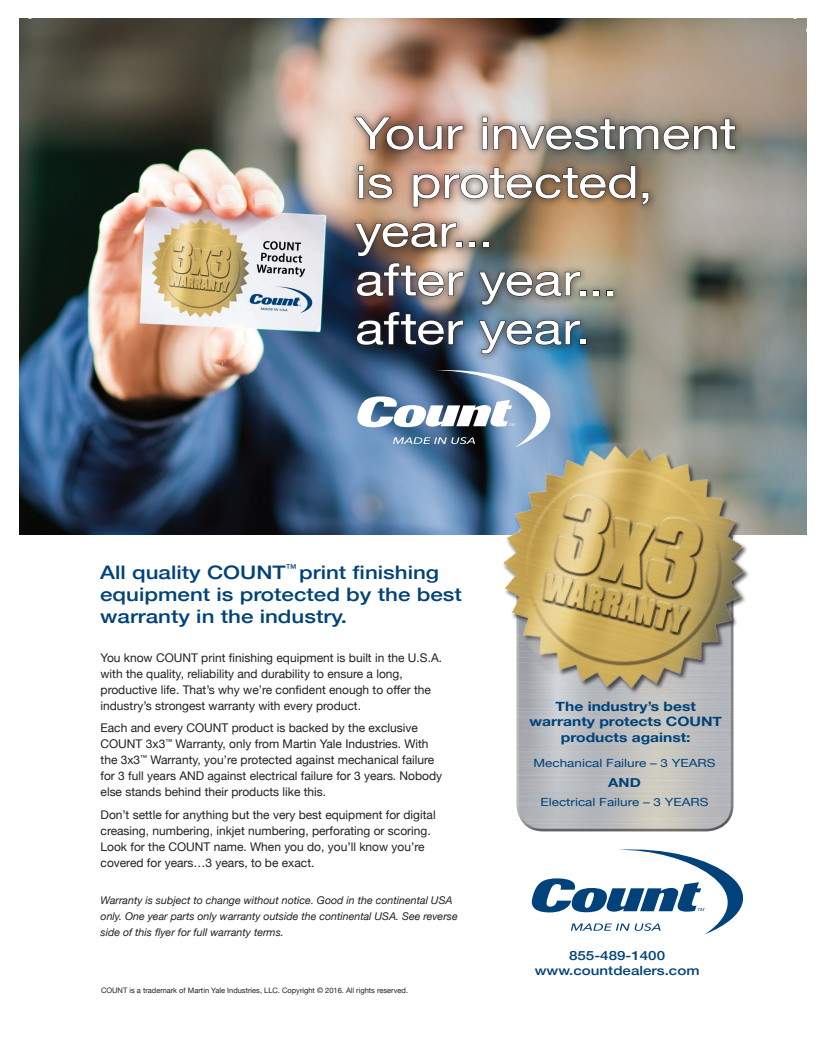
<style>
.page{position:relative;width:825px;height:1050px;background:#fff}
.page>*{position:absolute;margin:0;border:0;box-sizing:border-box;transform-origin:0 0}
.t1{font:44.75px/48.8px "Helvetica Neue";letter-spacing:-.005em;color:#fff;scale:1.2 1}
.t2{font:500 18.62px/22.4px "Helvetica Neue";color:#004279;scale:1.2 1}
.t3{font:700 13px/15.6px "Helvetica Neue";color:#004279;text-align:center;scale:1.2 1}
.t4{font:500 12.62px/15.1px "Helvetica Neue";color:#004279;text-align:center;scale:1.2 1}
.t5{font:700 12.5px "Helvetica Neue";color:#004279;scale:1.2 1}
.t6{font:12px/16px "Helvetica Neue";color:#231f20}
.t7{font:11.25px "Helvetica Neue";color:#004279;scale:1.2 1}
.t8{font:italic 10.62px/16px "Helvetica Neue";color:#231f20}
.t9{font:7.5px "Helvetica Neue";color:#231f20}
</style>
<div class="page">
<img style="left:19px;top:19px;width:496px;height:516px">
<svg style="left:515px;top:19px;width:291px;height:516px;background:#959084"></svg>
<div style="left:347px;top:109px;width:397px;height:253px;background:#231f20;opacity:.4"></div>
<svg style="left:355px;top:117px;width:87px;height:33px;background:#88685a"></svg>
<svg style="left:448px;top:125px;width:15px;height:24px"></svg>
<svg style="left:482px;top:117px;width:5px;height:32px"></svg>
<svg style="left:494px;top:119px;width:241px;height:31px;background:#706a62"></svg>
<svg style="left:359px;top:166px;width:33px;height:33px"></svg>
<svg style="left:413px;top:166px;width:223px;height:41px;background:#8f7765"></svg>
<svg style="left:642px;top:193px;width:7px;height:12px"></svg>
<svg style="left:355px;top:223px;width:107px;height:33px;background:#6e594b"></svg>
<svg style="left:469px;top:242px;width:7px;height:5px"></svg>
<svg style="left:483px;top:242px;width:6px;height:5px"></svg>
<svg style="left:357px;top:263px;width:106px;height:33px;background:#655a5b"></svg>
<svg style="left:479px;top:272px;width:107px;height:33px;background:#6d6f6d"></svg>
<div style="left:593px;top:290px;width:7px;height:6px;border:1px solid #231f20"></div>
<div style="left:606px;top:290px;width:7px;height:6px;border:1px solid #231f20"></div>
<svg style="left:357px;top:312px;width:106px;height:33px;background:#1e2533"></svg>
<svg style="left:479px;top:320px;width:107px;height:34px;background:#476981"></svg>
<svg style="left:357px;top:365px;width:238px;height:82px"></svg>
<div style="left:514px;top:523px;width:220px;height:310px;background:#231f20;opacity:.75"></div>
<svg style="left:532px;top:849px;width:212px;height:85px"></svg>
<img style="left:475px;top:421px;width:299px;height:296px">
<h1 class="t1" style="left:355px;top:112px;width:319px">Your investment is protected, year...<br>after year...<br>after year.</h1>
<h2 class="t2" style="left:100px;top:559px;width:303px">All quality COUNT<sup>™</sup> print finishing equipment is protected by the best warranty in the industry.</h2>
<p class="t6" style="left:101px;top:650px;width:343px">You know COUNT print finishing equipment is built in the U.S.A. with the quality, reliability and durability to ensure a long, productive life. That’s why we’re confident enough to offer the industry’s strongest warranty with every product.</p>
<p class="t6" style="left:101px;top:721px;width:343px">Each and every COUNT product is backed by the exclusive COUNT 3x3<sup>™</sup> Warranty, only from Martin Yale Industries. With the 3x3<sup>™</sup> Warranty, you’re protected against mechanical failure for 3 full years AND against electrical failure for 3 years. Nobody else stands behind their products like this.</p>
<p class="t6" style="left:101px;top:807px;width:337px">Don’t settle for anything but the very best equipment for digital creasing, numbering, inkjet numbering, perforating or scoring.<br>Look for the COUNT name. When you do, you’ll know you’re covered for years…3 years, to be exact.</p>
<p class="t8" style="left:101px;top:893px;width:359px">Warranty is subject to change without notice. Good in the continental USA only. One year parts only warranty outside the continental USA. See reverse side of this flyer for full warranty terms.</p>
<p class="t9" style="left:101px;top:985px;width:309px">COUNT is a trademark of Martin Yale Industries, LLC. Copyright © 2016. All rights reserved.</p>
<p class="t3" style="left:529px;top:699px;width:162px">The industry’s best warranty protects COUNT products against:</p>
<p class="t7" style="left:534px;top:755px;width:153px">Mechanical Failure – 3 YEARS</p>
<p class="t5" style="left:608px;top:773px;width:29px">AND</p>
<p class="t7" style="left:541px;top:793px;width:141px">Electrical Failure – 3 YEARS</p>
<p class="t4" style="left:535px;top:947px;width:139px">855-489-1400 www.countdealers.com</p>
</div>
